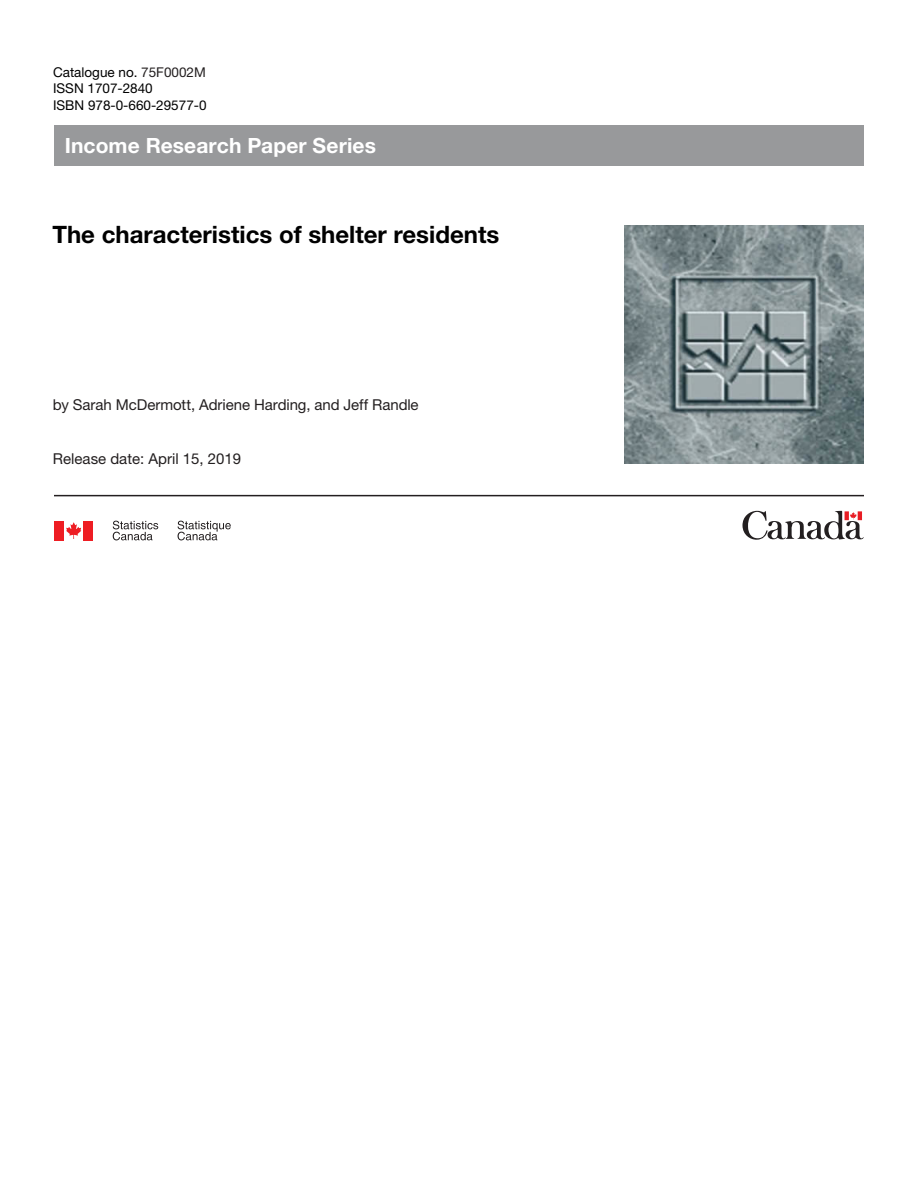
<style>
.page{position:relative;width:918px;height:1188px;background:#fff}
.page>*{position:absolute;margin:0;border:0;box-sizing:border-box;transform-origin:0 0}
.t1{font:700 24px "Helvetica Neue LT Std";color:#000}
.t2{font:700 21px "Helvetica Neue LT Std";letter-spacing:.005em;color:#fff}
.t3{font:15px "Helvetica Neue LT Std";color:#231f20}
.t4{font:13.5px/16.5px "Helvetica Neue LT Std";color:#000}
.s1{color:#231f20}
</style>
<div class="page">
<hr style="left:54px;top:495px;width:810px;height:1px;background:#231f20">
<svg style="left:742px;top:511px;width:122px;height:29px"></svg>
<svg style="left:66px;top:522px;width:15px;height:17px"></svg>
<div style="left:54px;top:521px;width:10px;height:19px;background:#ee1d23"></div>
<div style="left:84px;top:521px;width:9px;height:19px;background:#ee1d23"></div>
<svg style="left:178px;top:521px;width:53px;height:19px"></svg>
<svg style="left:113px;top:521px;width:45px;height:19px"></svg>
<img style="left:624px;top:226px;width:240px;height:238px">
<div style="left:54px;top:125px;width:810px;height:40px;background:#98999b"></div>
<p class="t4" style="left:53px;top:63px;width:155px">Catalogue no. <span class="s1">75F0002M<br></span>ISSN 1707-2840<br>ISBN 978-0-660-29577-0</p>
<h2 class="t2" style="left:65px;top:132px;width:313px">Income Research Paper Series</h2>
<h1 class="t1" style="left:52px;top:219px;width:449px">The characteristics of shelter residents</h1>
<p class="t3" style="left:53px;top:395px;width:367px">by Sarah McDermott, Adriene Harding, and Jeff Randle</p>
<p class="t3" style="left:53px;top:449px;width:190px">Release date: April 15, 2019</p>
</div>
